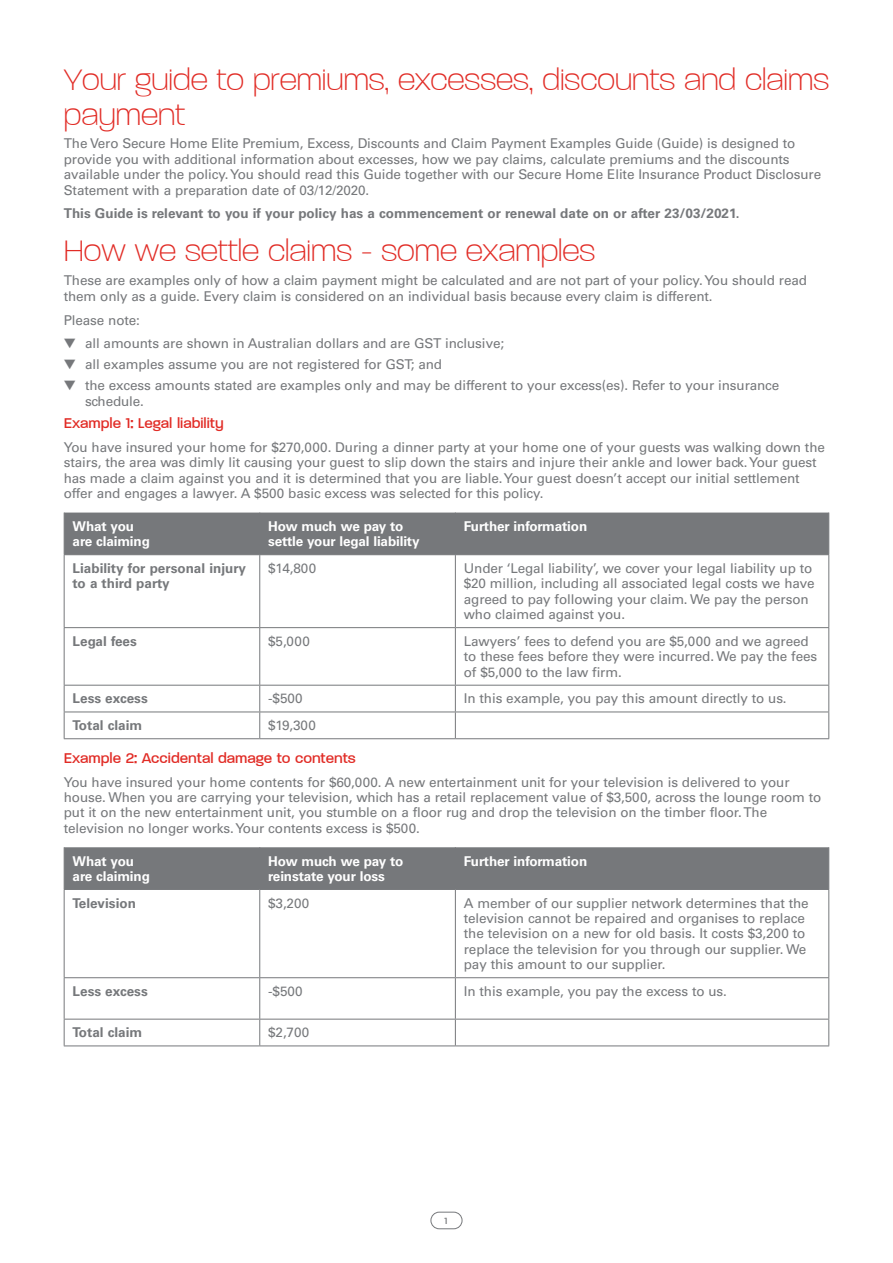
<style>
.page{position:relative;width:893px;height:1263px;background:#fff}
.page>*{position:absolute;margin:0;border:0;box-sizing:border-box;transform-origin:0 0}
.t1{font:200 34.5px/34.5px "V Paralucent";color:#e12c26}
.t2{font:500 16.5px "V Paralucent";color:#e12c26}
.t3{font:13.5px/15.5px "Univers LT Std";letter-spacing:-.01em;color:#76787b}
.t4{font:700 13.5px/15.5px "Univers LT Std";color:#76787b}
.t5{font:700 13.5px/15.5px "Univers LT Std";letter-spacing:-.01em;color:#fff}
.t6{font:500 10.5px "V Paralucent";color:#76787b}
</style>
<div class="page">
<div style="left:431px;top:1212px;width:31px;height:17px;border:1px solid #76787b;border-radius:8px"></div>
<div style="left:65px;top:513px;width:763px;height:41px;background:#76787b"></div>
<hr style="left:64px;top:513px;width:1px;height:41px;background:#76787b">
<hr style="left:259px;top:513px;width:1px;height:41px;background:#76787b">
<hr style="left:455px;top:513px;width:1px;height:41px;background:#76787b">
<hr style="left:828px;top:513px;width:1px;height:41px;background:#76787b">
<hr style="left:64px;top:554px;width:196px;height:1px;background:#76787b">
<hr style="left:260px;top:554px;width:195px;height:1px;background:#76787b">
<hr style="left:455px;top:554px;width:374px;height:1px;background:#76787b">
<hr style="left:64px;top:555px;width:1px;height:72px;background:#76787b">
<hr style="left:64px;top:628px;width:1px;height:57px;background:#76787b">
<svg style="left:64px;top:686px;width:1px;height:52px"></svg>
<hr style="left:259px;top:555px;width:1px;height:72px;background:#76787b">
<hr style="left:455px;top:555px;width:1px;height:72px;background:#76787b">
<hr style="left:828px;top:555px;width:1px;height:72px;background:#76787b">
<hr style="left:259px;top:628px;width:1px;height:57px;background:#76787b">
<hr style="left:455px;top:628px;width:1px;height:57px;background:#76787b">
<hr style="left:828px;top:628px;width:1px;height:57px;background:#76787b">
<svg style="left:259px;top:686px;width:1px;height:52px"></svg>
<svg style="left:455px;top:686px;width:1px;height:52px"></svg>
<svg style="left:828px;top:686px;width:1px;height:52px"></svg>
<hr style="left:64px;top:627px;width:196px;height:1px;background:#76787b">
<hr style="left:260px;top:627px;width:195px;height:1px;background:#76787b">
<hr style="left:455px;top:627px;width:374px;height:1px;background:#76787b">
<hr style="left:64px;top:685px;width:196px;height:1px;background:#76787b">
<hr style="left:260px;top:685px;width:195px;height:1px;background:#76787b">
<hr style="left:455px;top:685px;width:374px;height:1px;background:#76787b">
<hr style="left:64px;top:712px;width:196px;height:1px;background:#76787b">
<hr style="left:260px;top:712px;width:195px;height:1px;background:#76787b">
<hr style="left:455px;top:712px;width:374px;height:1px;background:#76787b">
<hr style="left:64px;top:738px;width:196px;height:1px;background:#76787b">
<hr style="left:260px;top:738px;width:195px;height:1px;background:#76787b">
<hr style="left:455px;top:738px;width:374px;height:1px;background:#76787b">
<div style="left:65px;top:847px;width:763px;height:42px;background:#76787b"></div>
<hr style="left:64px;top:847px;width:1px;height:42px;background:#76787b">
<hr style="left:259px;top:847px;width:1px;height:42px;background:#76787b">
<hr style="left:455px;top:847px;width:1px;height:42px;background:#76787b">
<hr style="left:828px;top:847px;width:1px;height:42px;background:#76787b">
<hr style="left:64px;top:889px;width:196px;height:1px;background:#76787b">
<hr style="left:260px;top:889px;width:195px;height:1px;background:#76787b">
<hr style="left:455px;top:889px;width:374px;height:1px;background:#76787b">
<hr style="left:64px;top:890px;width:1px;height:87px;background:#76787b">
<hr style="left:259px;top:890px;width:1px;height:87px;background:#76787b">
<hr style="left:455px;top:890px;width:1px;height:87px;background:#76787b">
<hr style="left:828px;top:890px;width:1px;height:87px;background:#76787b">
<hr style="left:64px;top:977px;width:196px;height:1px;background:#76787b">
<hr style="left:64px;top:978px;width:1px;height:41px;background:#76787b">
<hr style="left:260px;top:977px;width:195px;height:1px;background:#76787b">
<hr style="left:259px;top:978px;width:1px;height:41px;background:#76787b">
<hr style="left:455px;top:977px;width:374px;height:1px;background:#76787b">
<hr style="left:455px;top:978px;width:1px;height:41px;background:#76787b">
<hr style="left:828px;top:978px;width:1px;height:41px;background:#76787b">
<hr style="left:64px;top:1019px;width:196px;height:1px;background:#76787b">
<svg style="left:64px;top:1019px;width:1px;height:26px"></svg>
<hr style="left:260px;top:1019px;width:195px;height:1px;background:#76787b">
<svg style="left:259px;top:1019px;width:1px;height:26px"></svg>
<hr style="left:455px;top:1019px;width:374px;height:1px;background:#76787b">
<svg style="left:455px;top:1019px;width:1px;height:26px"></svg>
<svg style="left:828px;top:1019px;width:1px;height:26px"></svg>
<hr style="left:64px;top:1045px;width:196px;height:1px;background:#76787b">
<hr style="left:260px;top:1045px;width:195px;height:1px;background:#76787b">
<hr style="left:455px;top:1045px;width:374px;height:1px;background:#76787b">
<h1 class="t1" style="left:64px;top:62px;width:767px">Your guide to premiums, excesses, discounts and claims payment</h1>
<p class="t3" style="left:64px;top:136px;width:759px">The Vero Secure Home Elite Premium, Excess, Discounts and Claim Payment Examples Guide (Guide) is designed to provide you with additional information about excesses, how we pay claims, calculate premiums and the discounts available under the policy. You should read this Guide together with our Secure Home Elite Insurance Product Disclosure Statement with a preparation date of 03/12/2020.</p>
<p class="t4" style="left:64px;top:206px;width:677px">This Guide is relevant to you if your policy has a commencement or renewal date on or after 23/03/2021.</p>
<h1 class="t1" style="left:64px;top:234px;width:533px">How we settle claims - some examples</h1>
<p class="t3" style="left:64px;top:273px;width:745px">These are examples only of how a claim payment might be calculated and are not part of your policy. You should read them only as a guide. Every claim is considered on an individual basis because every claim is different.</p>
<p class="t3" style="left:64px;top:312px;width:78px">Please note:</p>
<p class="t3" style="left:64px;top:336px;width:442px">▼ all amounts are shown in Australian dollars and are GST inclusive;</p>
<p class="t3" style="left:64px;top:357px;width:380px">▼ all examples assume you are not registered for GST; and</p>
<p class="t3" style="left:85px;top:378px;width:696px;text-indent:-21px">▼ the excess amounts stated are examples only and may be different to your excess(es). Refer to your insurance schedule.</p>
<p class="t2" style="left:64px;top:414px;width:162px">Example 1: Legal liability</p>
<p class="t3" style="left:64px;top:439px;width:763px">You have insured your home for $270,000. During a dinner party at your home one of your guests was walking down the stairs, the area was dimly lit causing your guest to slip down the stairs and injure their ankle and lower back. Your guest has made a claim against you and it is determined that you are liable. Your guest doesn’t accept our initial settlement offer and engages a lawyer. A $500 basic excess was selected for this policy.</p>
<p class="t5" style="left:73px;top:518px;width:79px">What you are claiming</p>
<p class="t5" style="left:268px;top:518px;width:153px">How much we pay to settle your legal liability</p>
<p class="t5" style="left:464px;top:518px;width:125px">Further information</p>
<p class="t4" style="left:73px;top:561px;width:175px">Liability for personal injury to a third party</p>
<p class="t3" style="left:268px;top:561px;width:50px">$14,800</p>
<p class="t3" style="left:464px;top:561px;width:352px">Under ‘Legal liability’, we cover your legal liability up to $20 million, including all associated legal costs we have agreed to pay following your claim. We pay the person who claimed against you.</p>
<p class="t4" style="left:73px;top:633px;width:66px">Legal fees</p>
<p class="t3" style="left:268px;top:633px;width:43px">$5,000</p>
<p class="t3" style="left:464px;top:633px;width:355px">Lawyers’ fees to defend you are $5,000 and we agreed to these fees before they were incurred. We pay the fees of $5,000 to the law firm.</p>
<p class="t4" style="left:73px;top:691px;width:77px">Less excess</p>
<p class="t3" style="left:268px;top:691px;width:36px">-$500</p>
<p class="t3" style="left:464px;top:691px;width:324px">In this example, you pay this amount directly to us.</p>
<p class="t4" style="left:73px;top:718px;width:71px">Total claim</p>
<p class="t3" style="left:268px;top:718px;width:49px">$19,300</p>
<p class="t2" style="left:64px;top:749px;width:294px">Example 2: Accidental damage to contents</p>
<p class="t3" style="left:64px;top:774px;width:759px">You have insured your home contents for $60,000. A new entertainment unit for your television is delivered to your house. When you are carrying your television, which has a retail replacement value of $3,500, across the lounge room to put it on the new entertainment unit, you stumble on a floor rug and drop the television on the timber floor. The television no longer works. Your contents excess is $500.</p>
<p class="t5" style="left:73px;top:853px;width:79px">What you are claiming</p>
<p class="t5" style="left:268px;top:853px;width:137px">How much we pay to reinstate your loss</p>
<p class="t5" style="left:464px;top:853px;width:125px">Further information</p>
<p class="t4" style="left:73px;top:895px;width:65px">Television</p>
<p class="t3" style="left:268px;top:895px;width:43px">$3,200</p>
<p class="t3" style="left:464px;top:895px;width:346px">A member of our supplier network determines that the television cannot be repaired and organises to replace the television on a new for old basis. It costs $3,200 to replace the television for you through our supplier. We pay this amount to our supplier.</p>
<p class="t4" style="left:73px;top:984px;width:77px">Less excess</p>
<p class="t3" style="left:268px;top:983px;width:36px">-$500</p>
<p class="t3" style="left:464px;top:983px;width:265px">In this example, you pay the excess to us.</p>
<p class="t4" style="left:73px;top:1025px;width:71px">Total claim</p>
<p class="t3" style="left:268px;top:1025px;width:43px">$2,700</p>
<p class="t6" style="left:445px;top:1215px;width:4px">1</p>
</div>
